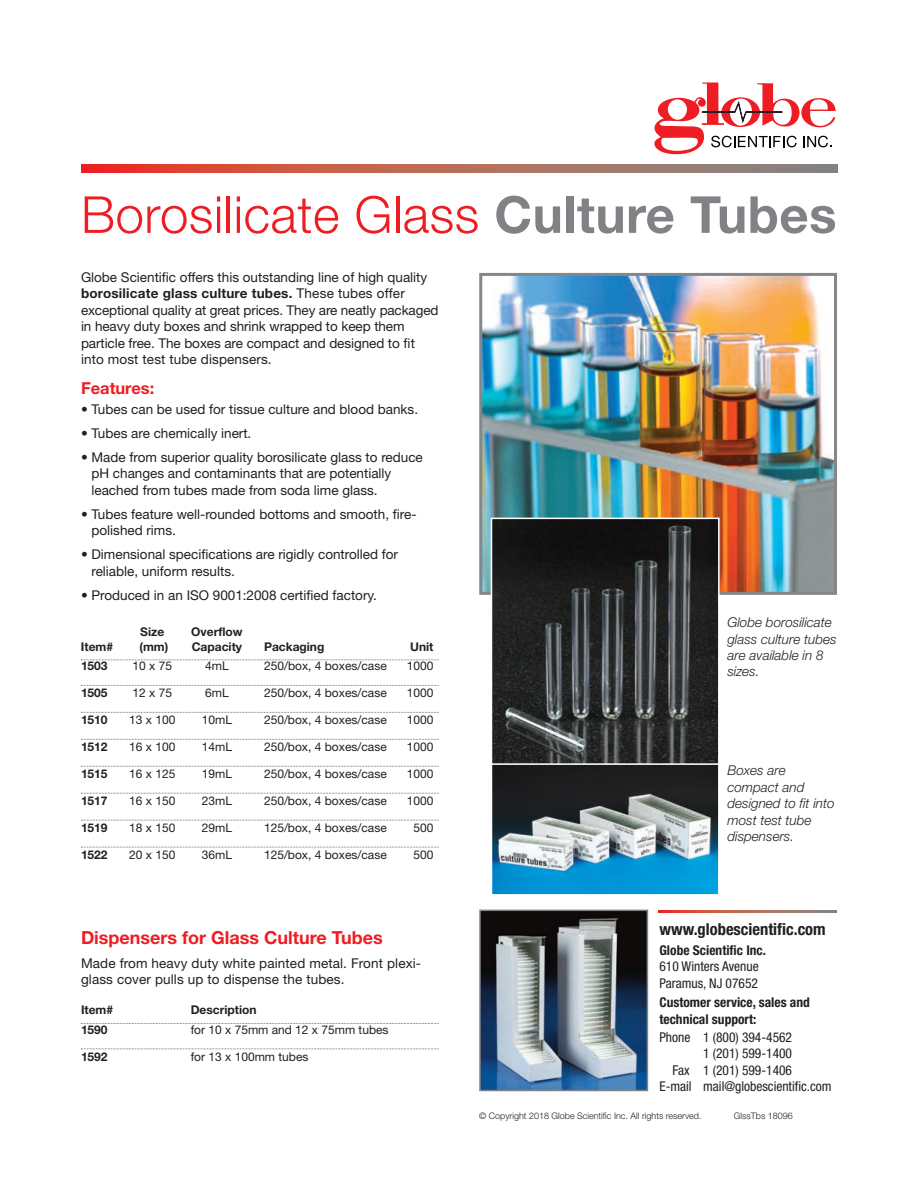
<style>
.page{position:relative;width:918px;height:1188px;background:#fff}
.page>*{position:absolute;margin:0;border:0;box-sizing:border-box;transform-origin:0 0}
.t1{font:300 51px "Helvetica Neue";letter-spacing:.01em;color:#ee1d23}
.t2{font:700 18px "Helvetica Neue";color:#ee1d23}
.t3{font:700 condensed 16.5px "Helvetica Neue";color:#231f20}
.t4{font:700 16.5px "Helvetica Neue";color:#ee1d23}
.t5{font:13.5px/16.5px "Helvetica Neue";color:#231f20}
.t6{font:italic 300 13.5px/16.5px "Helvetica Neue";color:#231f20}
.t7{font:condensed 13.5px/16.5px "Helvetica Neue";color:#231f20}
.t8{font:700 condensed 13.5px/16.5px "Helvetica Neue";color:#231f20}
.t9{font:12px "Helvetica Neue";color:#231f20}
.t10{font:700 12px "Helvetica Neue";color:#231f20}
.t11{font:300 9px "Helvetica Neue";color:#231f20}
.s1{font-weight:700;color:#808285}
.s2{font-weight:700}
</style>
<div class="page">
<svg style="left:654px;top:83px;width:182px;height:71px"></svg>
<svg style="left:81px;top:165px;width:756px;height:7px"></svg>
<svg style="left:659px;top:910px;width:178px;height:2px"></svg>
<svg style="left:81px;top:660px;width:358px;height:1px"></svg>
<svg style="left:81px;top:685px;width:358px;height:1px"></svg>
<svg style="left:81px;top:712px;width:358px;height:1px"></svg>
<svg style="left:81px;top:739px;width:358px;height:1px"></svg>
<svg style="left:81px;top:766px;width:358px;height:1px"></svg>
<svg style="left:81px;top:793px;width:358px;height:1px"></svg>
<svg style="left:81px;top:820px;width:358px;height:1px"></svg>
<svg style="left:81px;top:847px;width:358px;height:1px"></svg>
<img style="left:483px;top:277px;width:350px;height:314px">
<div style="left:479px;top:273px;width:358px;height:322px;border:3px solid #848689"></div>
<img style="left:494px;top:521px;width:223px;height:241px">
<div style="left:491px;top:518px;width:229px;height:247px;border:2px solid #fff"></div>
<svg style="left:494px;top:766px;width:223px;height:127px"></svg>
<div style="left:491px;top:763px;width:229px;height:133px;border:2px solid #fff"></div>
<img style="left:482px;top:913px;width:163px;height:175px">
<div style="left:479px;top:910px;width:169px;height:181px;border:2px solid #808285"></div>
<svg style="left:81px;top:1023px;width:358px;height:1px"></svg>
<svg style="left:81px;top:1049px;width:358px;height:1px"></svg>
<h1 class="t1" style="left:81px;top:196px;width:757px">Borosilicate Glass <span class="s1">Culture Tubes</span></h1>
<p class="t5" style="left:81px;top:270px;width:359px">Globe Scientific offers this outstanding line of high quality <span class="s2">borosilicate glass culture tubes.</span> These tubes offer exceptional quality at great prices. They are neatly packaged in heavy duty boxes and shrink wrapped to keep them particle free. The boxes are compact and designed to fit into most test tube dispensers.</p>
<p class="t4" style="left:81px;top:383px;width:75px">Features:</p>
<p class="t5" style="left:81px;top:402px;width:339px">• Tubes can be used for tissue culture and blood banks.</p>
<p class="t5" style="left:81px;top:426px;width:172px">• Tubes are chemically inert.</p>
<p class="t5" style="left:92px;top:450px;width:333px;text-indent:-11px">• Made from superior quality borosilicate glass to reduce pH changes and contaminants that are potentially leached from tubes made from soda lime glass.</p>
<p class="t5" style="left:92px;top:507px;width:327px;text-indent:-11px">• Tubes feature well-rounded bottoms and smooth, fire&shy;polished rims.</p>
<p class="t5" style="left:92px;top:548px;width:308px;text-indent:-11px">• Dimensional specifications are rigidly controlled for reliable, uniform results.</p>
<p class="t5" style="left:81px;top:588px;width:298px">• Produced in an ISO 9001:2008 certified factory.</p>
<p class="t10" style="left:140px;top:627px;width:25px">Size</p>
<p class="t10" style="left:191px;top:627px;width:53px">Overflow</p>
<p class="t10" style="left:81px;top:642px;width:34px">Item#</p>
<p class="t10" style="left:140px;top:642px;width:104px">(mm) Capacity</p>
<p class="t10" style="left:264px;top:642px;width:62px">Packaging</p>
<p class="t10" style="left:410px;top:642px;width:25px">Unit</p>
<p class="t10" style="left:81px;top:662px;width:28px">1503</p>
<p class="t9" style="left:133px;top:662px;width:41px">10 x 75</p>
<p class="t9" style="left:205px;top:662px;width:25px">4mL</p>
<p class="t9" style="left:264px;top:662px;width:124px">250/box, 4 boxes/case</p>
<p class="t9" style="left:407px;top:662px;width:28px">1000</p>
<p class="t10" style="left:81px;top:689px;width:28px">1505</p>
<p class="t9" style="left:133px;top:689px;width:41px">12 x 75</p>
<p class="t9" style="left:205px;top:689px;width:25px">6mL</p>
<p class="t9" style="left:264px;top:689px;width:124px">250/box, 4 boxes/case</p>
<p class="t9" style="left:407px;top:689px;width:28px">1000</p>
<p class="t10" style="left:81px;top:716px;width:28px">1510</p>
<p class="t9" style="left:129px;top:716px;width:48px">13 x 100</p>
<p class="t9" style="left:202px;top:716px;width:32px">10mL</p>
<p class="t9" style="left:264px;top:716px;width:124px">250/box, 4 boxes/case</p>
<p class="t9" style="left:407px;top:716px;width:28px">1000</p>
<p class="t10" style="left:81px;top:743px;width:28px">1512</p>
<p class="t9" style="left:129px;top:743px;width:48px">16 x 100</p>
<p class="t9" style="left:202px;top:743px;width:32px">14mL</p>
<p class="t9" style="left:264px;top:743px;width:124px">250/box, 4 boxes/case</p>
<p class="t9" style="left:407px;top:743px;width:28px">1000</p>
<p class="t10" style="left:81px;top:770px;width:28px">1515</p>
<p class="t9" style="left:129px;top:770px;width:48px">16 x 125</p>
<p class="t9" style="left:202px;top:770px;width:32px">19mL</p>
<p class="t9" style="left:264px;top:770px;width:124px">250/box, 4 boxes/case</p>
<p class="t9" style="left:407px;top:770px;width:28px">1000</p>
<p class="t10" style="left:81px;top:797px;width:28px">1517</p>
<p class="t9" style="left:129px;top:797px;width:48px">16 x 150</p>
<p class="t9" style="left:202px;top:797px;width:32px">23mL</p>
<p class="t9" style="left:264px;top:797px;width:124px">250/box, 4 boxes/case</p>
<p class="t9" style="left:407px;top:797px;width:28px">1000</p>
<p class="t10" style="left:81px;top:824px;width:28px">1519</p>
<p class="t9" style="left:129px;top:824px;width:48px">18 x 150</p>
<p class="t9" style="left:202px;top:824px;width:32px">29mL</p>
<p class="t9" style="left:264px;top:824px;width:124px">125/box, 4 boxes/case</p>
<p class="t9" style="left:413px;top:824px;width:21px">500</p>
<p class="t10" style="left:81px;top:850px;width:28px">1522</p>
<p class="t9" style="left:129px;top:850px;width:48px">20 x 150</p>
<p class="t9" style="left:202px;top:850px;width:32px">36mL</p>
<p class="t9" style="left:264px;top:850px;width:124px">125/box, 4 boxes/case</p>
<p class="t9" style="left:413px;top:850px;width:21px">500</p>
<h2 class="t2" style="left:81px;top:931px;width:303px">Dispensers for Glass Culture Tubes</h2>
<p class="t5" style="left:81px;top:956px;width:342px">Made from heavy duty white painted metal. Front plexi&shy;glass cover pulls up to dispense the tubes.</p>
<p class="t10" style="left:81px;top:1006px;width:34px">Item#</p>
<p class="t10" style="left:191px;top:1006px;width:67px">Description</p>
<p class="t10" style="left:81px;top:1025px;width:28px">1590</p>
<p class="t9" style="left:191px;top:1025px;width:199px">for 10 x 75mm and 12 x 75mm tubes</p>
<p class="t10" style="left:81px;top:1052px;width:28px">1592</p>
<p class="t9" style="left:191px;top:1052px;width:119px">for 13 x 100mm tubes</p>
<p class="t6" style="left:727px;top:615px;width:111px">Globe borosilicate glass culture tubes are available in 8 sizes.</p>
<p class="t6" style="left:727px;top:764px;width:109px">Boxes are compact and designed to fit into most test tube dispensers.</p>
<p class="t3" style="left:660px;top:923px;width:168px">www.globescientific.com</p>
<p class="t8" style="left:660px;top:943px;width:108px">Globe Scientific Inc.</p>
<p class="t7" style="left:660px;top:959px;width:101px">610 Winters Avenue<br>Paramus, NJ 07652</p>
<p class="t8" style="left:660px;top:995px;width:152px">Customer service, sales and technical support:</p>
<p class="t7" style="left:660px;top:1030px;width:134px">Phone 1 (800) 394-4562</p>
<p class="t7" style="left:703px;top:1046px;width:90px">1 (201) 599-1400</p>
<p class="t7" style="left:672px;top:1063px;width:121px">Fax 1 (201) 599-1406</p>
<p class="t7" style="left:660px;top:1079px;width:174px">E-mail mail@globescientific.com</p>
<p class="t11" style="left:479px;top:1113px;width:224px">© Copyright 2018 Globe Scientific Inc. All rights reserved.</p>
<p class="t11" style="left:734px;top:1113px;width:60px">GlssTbs 18096</p>
</div>
